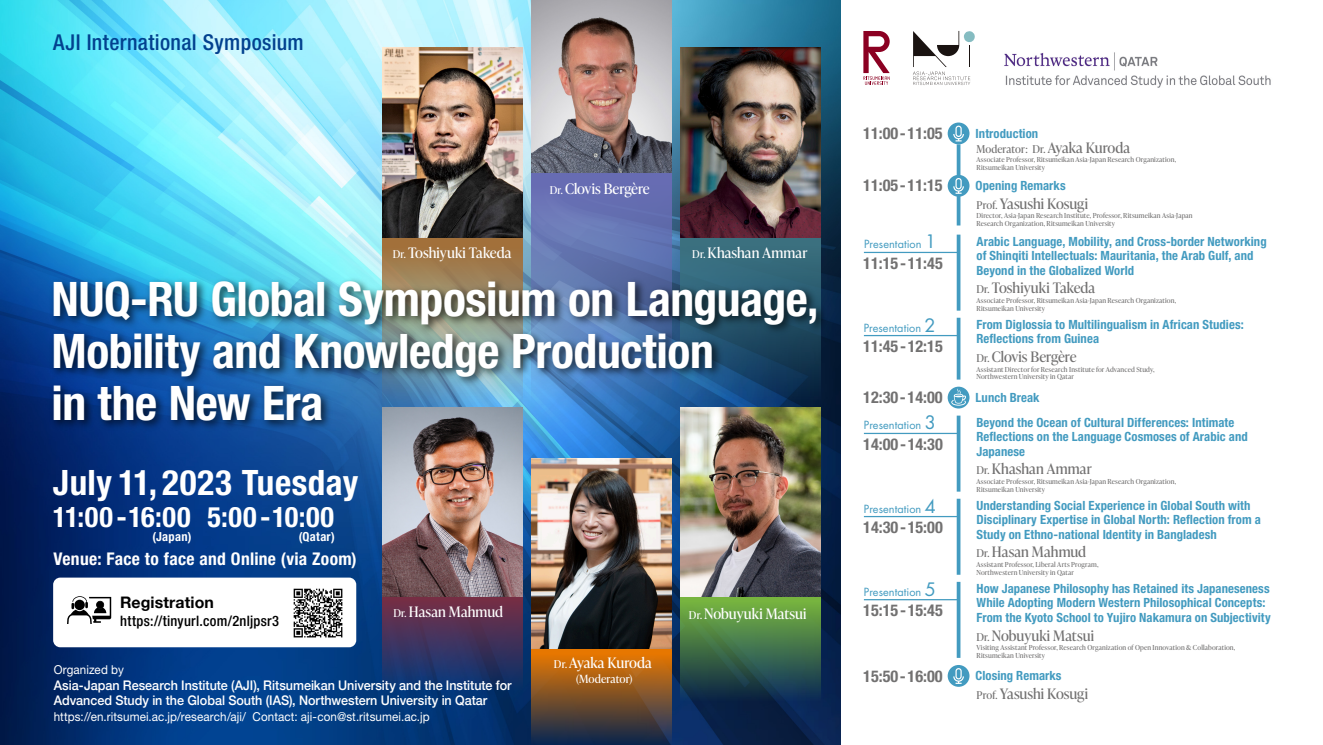
<style>
.page{position:relative;width:1323px;height:745px;background:#fff}
.page>*{position:absolute;margin:0;border:0;box-sizing:border-box;transform-origin:0 0}
.t1{font:700 condensed 47.62px/51.9px "Helvetica Neue LT Pro";letter-spacing:-.01em;color:#fff}
.t2{font:700 condensed 35px "Helvetica Neue LT Pro";letter-spacing:.015em;color:#fff}
.t3{font:700 condensed 28.25px "Helvetica Neue LT Pro";letter-spacing:.035em;color:#fff}
.t4{font:500 condensed 21.88px "Helvetica Neue LT Pro";letter-spacing:.015em;color:#02418f}
.t5{font:700 condensed 17.5px "Helvetica Neue LT Pro";letter-spacing:.02em;color:#fff}
.t6{font:700 condensed 16.25px "Helvetica Neue LT Pro";color:#727171}
.t7{font:700 15.88px "Helvetica Neue";letter-spacing:.005em;color:#000}
.t8{font:14.38px "Ivy Presto Headline";color:#727171}
.t9{font:14.38px "Ivy Presto Headline";letter-spacing:.005em;color:#fff}
.t10{font:500 condensed 14.38px "Helvetica Neue LT Pro";letter-spacing:.02em;color:#000}
.t11{font:500 13.25px/15px "Helvetica Neue";color:#fff;scale:.95 1}
.t12{font:700 condensed 12.75px/14.6px "Helvetica Neue LT Pro";letter-spacing:.005em;color:#439bc0}
.t13{font:700 condensed 12.5px "Helvetica Neue LT Pro";letter-spacing:.025em;color:#fff}
.t14{font:12.25px "Helvetica Neue LT Pro";letter-spacing:.01em;color:#fff;scale:.95 1}
.t15{font:11.25px "Ivy Presto Headline";letter-spacing:.005em;color:#fff}
.t16{font:11px "Futura";letter-spacing:.005em;color:#439bc0}
.t17{font:10.75px "Ivy Presto Headline";letter-spacing:.005em;color:#727171}
.t18{font:6.88px/8px "Ivy Presto Headline";letter-spacing:.02em;color:#727171}
.s1{font-size:10.75px}
.s2{font-size:14.38px}
.s3{font-size:18px}
</style>
<div class="page">
<hr style="left:957px;top:144px;width:3px;height:81px;background:#439bc0">
<svg style="left:913px;top:31px;width:62px;height:54px"></svg>
<svg style="left:863px;top:31px;width:27px;height:54px"></svg>
<img style="left:1004px;top:52px;width:267px;height:36px">
<div style="left:948px;top:175px;width:21px;height:21px;background:#439bc0;border-radius:50%"></div>
<div style="left:955px;top:178px;width:7px;height:11px;border:1px solid #fff;border-radius:3px"></div>
<svg style="left:953px;top:185px;width:11px;height:9px"></svg>
<div style="left:948px;top:664px;width:21px;height:22px;background:#439bc0;border-radius:50%"></div>
<div style="left:955px;top:667px;width:7px;height:12px;border:1px solid #fff;border-radius:3px"></div>
<svg style="left:953px;top:674px;width:11px;height:9px"></svg>
<div style="left:948px;top:122px;width:21px;height:22px;background:#439bc0;border-radius:50%"></div>
<div style="left:955px;top:125px;width:7px;height:12px;border:1px solid #fff;border-radius:3px"></div>
<svg style="left:953px;top:133px;width:11px;height:8px"></svg>
<svg style="left:948px;top:386px;width:21px;height:22px"></svg>
<svg style="left:951px;top:388px;width:15px;height:17px"></svg>
<hr style="left:864px;top:252px;width:94px;height:1px;background:#439bc0">
<hr style="left:957px;top:234px;width:3px;height:76px;background:#439bc0">
<hr style="left:864px;top:432px;width:94px;height:2px;background:#439bc0">
<hr style="left:957px;top:415px;width:3px;height:76px;background:#439bc0">
<hr style="left:864px;top:515px;width:94px;height:2px;background:#439bc0">
<hr style="left:957px;top:498px;width:3px;height:76px;background:#439bc0">
<hr style="left:864px;top:598px;width:94px;height:2px;background:#439bc0">
<hr style="left:957px;top:581px;width:3px;height:76px;background:#439bc0">
<hr style="left:864px;top:335px;width:94px;height:1px;background:#439bc0">
<hr style="left:957px;top:317px;width:3px;height:62px;background:#439bc0">
<img style="left:0;top:0;width:840px;height:744px">
<img style="left:382px;top:445px;width:140px;height:152px">
<img style="left:531px;top:458px;width:140px;height:190px">
<img style="left:681px;top:445px;width:140px;height:152px">
<img style="left:382px;top:48px;width:140px;height:190px">
<img style="left:531px;top:0;width:140px;height:173px">
<img style="left:681px;top:48px;width:140px;height:190px">
<div style="left:382px;top:238px;width:140px;height:167px;background:linear-gradient(to right,#a27743,#9f7240)"></div>
<div style="left:681px;top:238px;width:140px;height:167px;background:#396f7e"></div>
<div style="left:531px;top:173px;width:140px;height:231px;background:linear-gradient(to right,#6c79b7,#616eb1)"></div>
<svg style="left:382px;top:597px;width:140px;height:97px;background:#3b315d"></svg>
<svg style="left:681px;top:597px;width:140px;height:111px;background:#3d6a48"></svg>
<svg style="left:531px;top:648px;width:140px;height:96px;background:#7c5027"></svg>
<img style="left:44px;top:267px;width:797px;height:178px">
<div style="left:53px;top:577px;width:303px;height:69px;background:#fff;border-radius:7px"></div>
<img style="left:293px;top:588px;width:50px;height:50px">
<svg style="left:67px;top:596px;width:44px;height:28px"></svg>
<h3 class="t4" style="left:53px;top:29px;width:252px">AJI International Symposium</h3>
<p class="t9" style="left:550px;top:178px;width:101px"><span class="s1">Dr.</span> Clovis Bergère</p>
<p class="t9" style="left:393px;top:242px;width:120px"><span class="s1">Dr.</span> Toshiyuki Takeda</p>
<p class="t9" style="left:692px;top:242px;width:117px"><span class="s1">Dr.</span> Khashan Ammar</p>
<h1 class="t1" style="left:52px;top:273px;width:768px">NUQ-RU Global Symposium on Language,<br>Mobility and Knowledge Production<br>in the New Era</h1>
<h2 class="t2" style="left:53px;top:461px;width:307px">July 11, 2023 Tuesday</h2>
<h3 class="t3" style="left:53px;top:500px;width:283px">11:00-16:00 5:00-10:00</h3>
<h3 class="t5" style="left:54px;top:548px;width:305px">Venue: Face to face and Online (via Zoom)</h3>
<p class="t13" style="left:152px;top:529px;width:40px">(Japan)</p>
<p class="t13" style="left:299px;top:529px;width:38px">(Qatar)</p>
<p class="t7" style="left:120px;top:589px;width:95px">Registration</p>
<p class="t10" style="left:120px;top:612px;width:160px">https://tinyurl.com/2nljpsr3</p>
<p class="t9" style="left:393px;top:601px;width:111px"><span class="s1">Dr.</span> Hasan Mahmud</p>
<p class="t9" style="left:689px;top:603px;width:119px"><span class="s1">Dr.</span> Nobuyuki Matsui</p>
<p class="t14" style="left:54px;top:661px;width:75px">Organized by</p>
<p class="t11" style="left:54px;top:675px;width:483px">Asia-Japan Research Institute (AJI), Ritsumeikan University and the Institute for<br>Advanced Study in the Global South (IAS), Northwestern University in Qatar</p>
<p class="t14" style="left:54px;top:708px;width:397px">https://en.ritsumei.ac.jp/research/aji/ Contact: aji-con@st.ritsumei.ac.jp</p>
<p class="t9" style="left:554px;top:652px;width:99px"><span class="s1">Dr.</span> Ayaka Kuroda</p>
<p class="t15" style="left:576px;top:670px;width:58px">(Moderator)</p>
<p class="t6" style="left:863px;top:123px;width:81px">11:00-11:05</p>
<p class="t12" style="left:976px;top:126px;width:64px">Introduction</p>
<p class="t17" style="left:976px;top:141px;width:155px">Moderator: Dr. <span class="s2">Ayaka Kuroda</span></p>
<p class="t18" style="left:976px;top:155px;width:201px">Associate Professor, Ritsumeikan Asia-Japan Research Organization,<br>Ritsumeikan University</p>
<p class="t6" style="left:863px;top:176px;width:81px">11:05-11:15</p>
<p class="t12" style="left:976px;top:178px;width:91px">Opening Remarks</p>
<p class="t16" style="left:864px;top:237px;width:73px">Presentation <span class="s3">1</span></p>
<p class="t6" style="left:863px;top:253px;width:81px">11:15-11:45</p>
<p class="t16" style="left:864px;top:320px;width:73px">Presentation <span class="s3">2</span></p>
<p class="t6" style="left:863px;top:336px;width:81px">11:45-12:15</p>
<p class="t8" style="left:976px;top:193px;width:113px"><span class="s1">Prof.</span> Yasushi Kosugi</p>
<p class="t18" style="left:976px;top:211px;width:218px">Director, Asia-Japan Research Institute, Professor, Ritsumeikan Asia-Japan<br>Research Organization, Ritsumeikan University</p>
<p class="t12" style="left:976px;top:233px;width:292px">Arabic Language, Mobility, and Cross-border Networking of Shinqiti Intellectuals: Mauritania, the Arab Gulf, and<br>Beyond in the Globalized World</p>
<p class="t8" style="left:976px;top:277px;width:120px"><span class="s1">Dr.</span> Toshiyuki Takeda</p>
<p class="t18" style="left:976px;top:295px;width:201px">Associate Professor, Ritsumeikan Asia-Japan Research Organization,<br>Ritsumeikan University</p>
<p class="t12" style="left:976px;top:316px;width:269px">From Diglossia to Multilingualism in African Studies:<br>Reflections from Guinea</p>
<p class="t8" style="left:976px;top:346px;width:101px"><span class="s1">Dr.</span> Clovis Bergère</p>
<p class="t18" style="left:976px;top:364px;width:180px">Assistant Director for Research Institute for Advanced Study,<br>Northwestern University in Qatar</p>
<p class="t6" style="left:863px;top:387px;width:81px">12:30-14:00</p>
<p class="t12" style="left:976px;top:390px;width:66px">Lunch Break</p>
<p class="t16" style="left:864px;top:417px;width:73px">Presentation <span class="s3">3</span></p>
<p class="t6" style="left:863px;top:434px;width:81px">14:00-14:30</p>
<p class="t16" style="left:864px;top:500px;width:73px">Presentation <span class="s3">4</span></p>
<p class="t6" style="left:863px;top:517px;width:81px">14:30-15:00</p>
<p class="t16" style="left:864px;top:583px;width:73px">Presentation <span class="s3">5</span></p>
<p class="t6" style="left:863px;top:600px;width:81px">15:15-15:45</p>
<p class="t12" style="left:976px;top:414px;width:273px">Beyond the Ocean of Cultural Differences: Intimate<br>Reflections on the Language Cosmoses of Arabic and<br>Japanese</p>
<p class="t8" style="left:976px;top:458px;width:117px"><span class="s1">Dr.</span> Khashan Ammar</p>
<p class="t18" style="left:976px;top:476px;width:201px">Associate Professor, Ritsumeikan Asia-Japan Research Organization,<br>Ritsumeikan University</p>
<p class="t12" style="left:976px;top:497px;width:286px">Understanding Social Experience in Global South with<br>Disciplinary Expertise in Global North: Reflection from a<br>Study on Ethno-national Identity in Bangladesh</p>
<p class="t8" style="left:976px;top:541px;width:111px"><span class="s1">Dr.</span> Hasan Mahmud</p>
<p class="t18" style="left:976px;top:559px;width:124px">Assistant Professor, Liberal Arts Program,<br>Northwestern University in Qatar</p>
<p class="t12" style="left:976px;top:580px;width:296px">How Japanese Philosophy has Retained its Japaneseness<br>While Adopting Modern Western Philosophical Concepts:<br>From the Kyoto School to Yujiro Nakamura on Subjectivity</p>
<p class="t8" style="left:976px;top:624px;width:119px"><span class="s1">Dr.</span> Nobuyuki Matsui</p>
<p class="t18" style="left:976px;top:642px;width:260px">Visiting Assistant Professor, Research Organization of Open Innovation &amp; Collaboration,<br>Ritsumeikan University</p>
<p class="t6" style="left:863px;top:665px;width:81px">15:50-16:00</p>
<p class="t12" style="left:976px;top:668px;width:87px">Closing Remarks</p>
<p class="t8" style="left:976px;top:682px;width:113px"><span class="s1">Prof.</span> Yasushi Kosugi</p>
</div>
